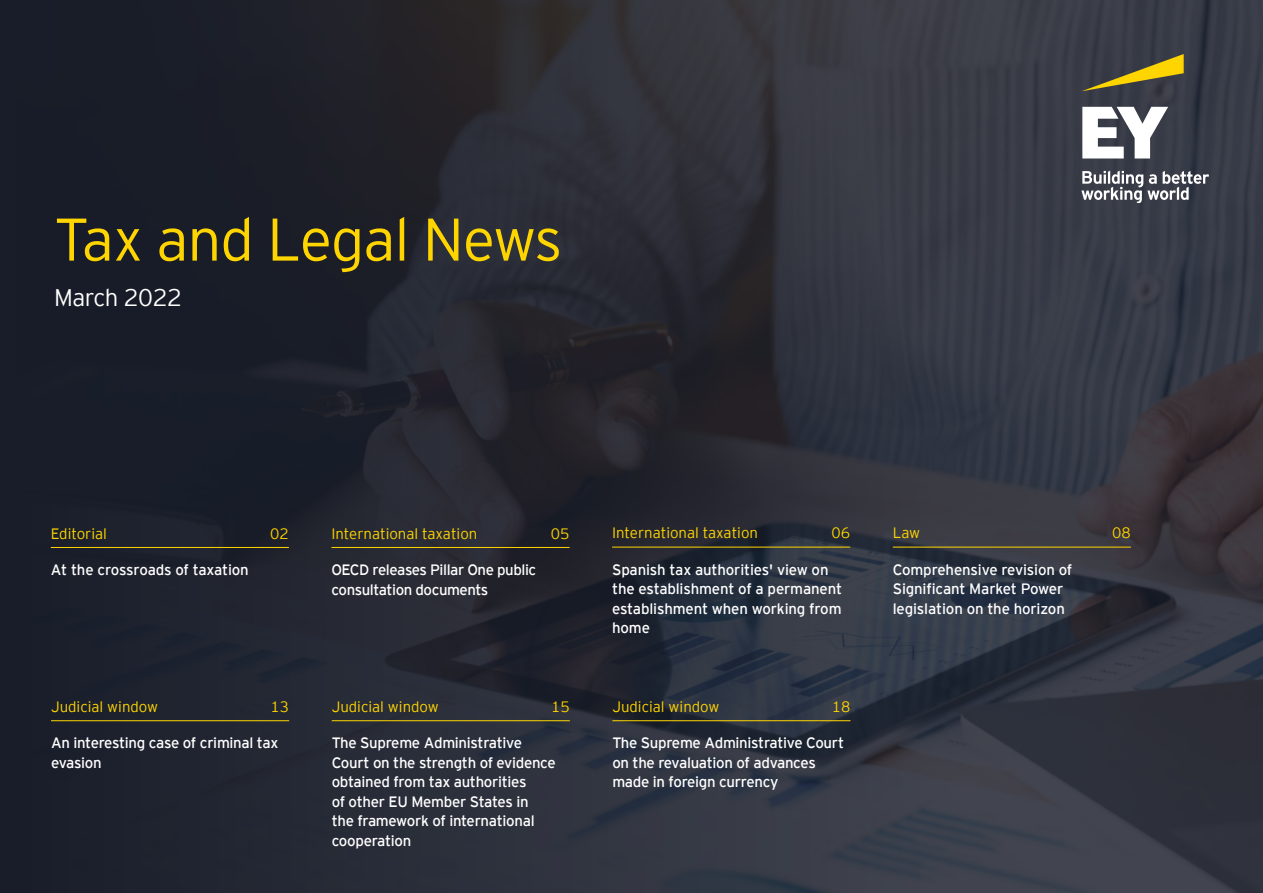
<style>
.page{position:relative;width:1263px;height:893px;background:#fff}
.page>*{position:absolute;margin:0;border:0;box-sizing:border-box;transform-origin:0 0}
.t1{font:300 60px "EY Interstate";letter-spacing:-.02em;color:#ffd500}
.t2{font:300 24px "EY Interstate";letter-spacing:-.02em;color:#fff}
.t3{font:15px/19.5px "EY Interstate";letter-spacing:-.02em;color:#fff}
.t4{font:300 15px "EY Interstate";color:#ffd500}
</style>
<div class="page">
<img style="left:0;top:0;width:1263px;height:893px">
<svg style="left:1081px;top:54px;width:103px;height:37px;background:#6b6334"></svg>
<svg style="left:1081px;top:107px;width:128px;height:95px"></svg>
<hr style="left:51px;top:547px;width:238px;height:1px;background:#ffd500">
<hr style="left:331px;top:547px;width:239px;height:1px;background:#ffd500">
<hr style="left:612px;top:547px;width:238px;height:1px;background:#ffd500">
<hr style="left:893px;top:547px;width:238px;height:1px;background:#ffd500">
<hr style="left:51px;top:720px;width:238px;height:1px;background:#ffd500">
<hr style="left:332px;top:720px;width:238px;height:1px;background:#ffd500">
<hr style="left:612px;top:720px;width:238px;height:1px;background:#ffd500">
<h1 class="t1" style="left:54px;top:197px;width:510px">Tax and Legal News</h1>
<h2 class="t2" style="left:54px;top:281px;width:129px">March 2022</h2>
<p class="t4" style="left:51px;top:523px;width:58px">Editorial</p>
<p class="t4" style="left:270px;top:523px;width:20px">02</p>
<p class="t3" style="left:51px;top:559px;width:200px">At the crossroads of taxation</p>
<p class="t4" style="left:51px;top:696px;width:109px">Judicial window</p>
<p class="t4" style="left:271px;top:696px;width:20px">13</p>
<p class="t3" style="left:51px;top:732px;width:229px">An interesting case of criminal tax evasion</p>
<p class="t4" style="left:331px;top:523px;width:147px">International taxation</p>
<p class="t4" style="left:551px;top:523px;width:20px">05</p>
<p class="t3" style="left:331px;top:559px;width:206px">OECD releases Pillar One public consultation documents</p>
<p class="t4" style="left:332px;top:696px;width:109px">Judicial window</p>
<p class="t4" style="left:551px;top:696px;width:20px">15</p>
<p class="t3" style="left:332px;top:732px;width:226px">The Supreme Administrative<br>Court on the strength of evidence obtained from tax authorities<br>of other EU Member States in<br>the framework of international cooperation</p>
<p class="t4" style="left:612px;top:522px;width:147px">International taxation</p>
<p class="t4" style="left:832px;top:522px;width:20px">06</p>
<p class="t3" style="left:612px;top:559px;width:231px">Spanish tax authorities' view on the establishment of a permanent establishment when working from home</p>
<p class="t4" style="left:612px;top:696px;width:109px">Judicial window</p>
<p class="t4" style="left:832px;top:696px;width:20px">18</p>
<p class="t3" style="left:612px;top:732px;width:233px">The Supreme Administrative Court on the revaluation of advances made in foreign currency</p>
<p class="t4" style="left:893px;top:522px;width:29px">Law</p>
<p class="t4" style="left:1112px;top:522px;width:20px">08</p>
<p class="t3" style="left:893px;top:559px;width:181px">Comprehensive revision of<br>Significant Market Power legislation on the horizon</p>
</div>
